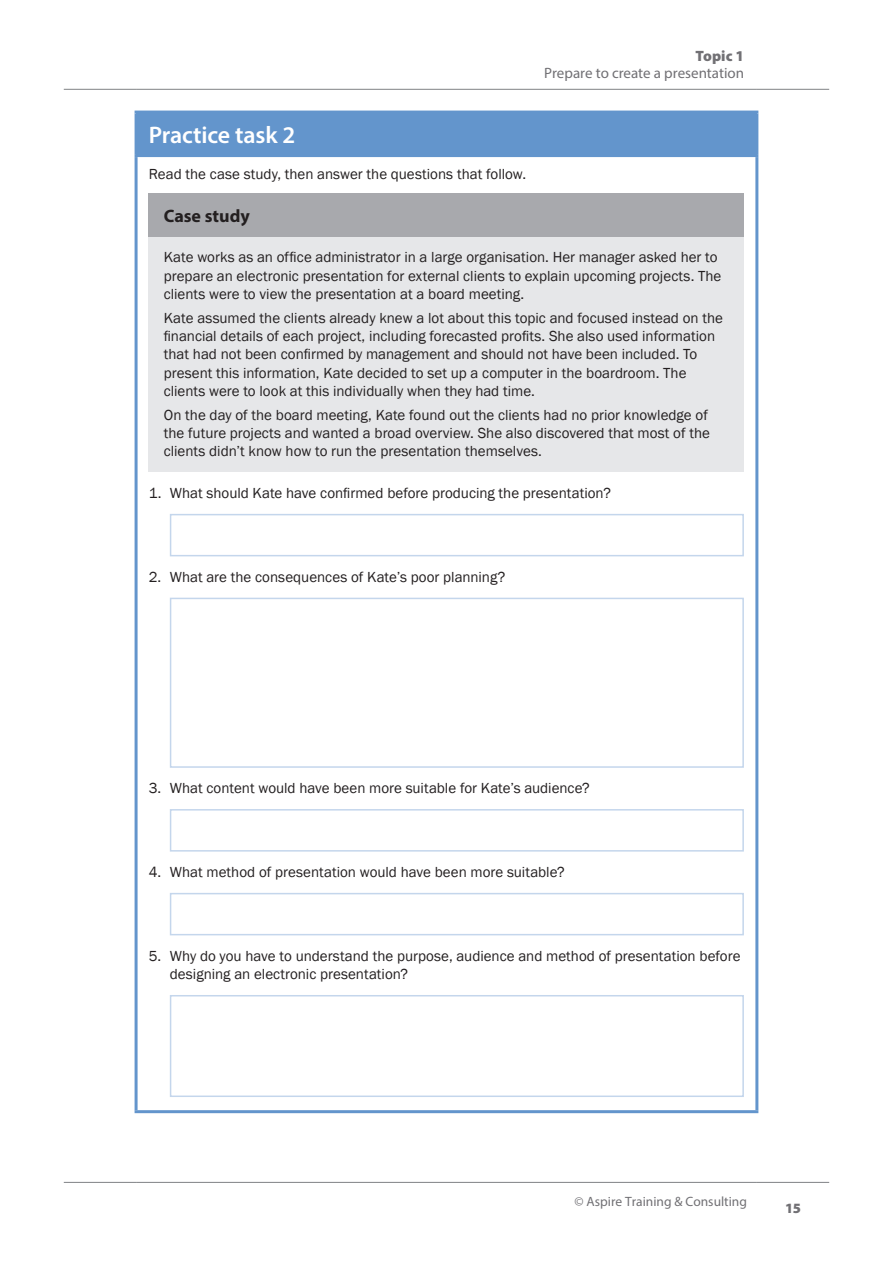
<style>
.page{position:relative;width:893px;height:1263px;background:#fff}
.page>*{position:absolute;margin:0;border:0;box-sizing:border-box;transform-origin:0 0}
.H4_example{font:600 24px "Myriad Pro";letter-spacing:-.01em;color:#fff}
.H5{font:700 18px "Myriad Pro";color:#231f20}
.table_text{font:15px/18.3px "Franklin Gothic";color:#231f20}
.t1{font:15px "Myriad Pro";letter-spacing:-.005em;color:#717074}
.t2{font:900 15px "Myriad Pro";letter-spacing:.005em;color:#717074}
.t3{font:900 14.25px "Myriad Pro";color:#717074}
.t4{font:13.5px "Myriad Pro";color:#717074}
</style>
<div class="page">
<hr style="left:64px;top:1182px;width:72px;height:1px;background:#808285">
<hr style="left:136px;top:1182px;width:621px;height:1px;background:#808285">
<hr style="left:757px;top:1182px;width:72px;height:1px;background:#808285">
<hr style="left:64px;top:89px;width:72px;height:1px;background:#808285">
<hr style="left:136px;top:89px;width:621px;height:1px;background:#808285">
<hr style="left:757px;top:89px;width:72px;height:1px;background:#808285">
<div style="left:136px;top:112px;width:621px;height:44px;background:#6395cc"></div>
<hr style="left:135px;top:111px;width:623px;height:3px;background:#6395cc">
<hr style="left:135px;top:114px;width:3px;height:40px;background:#6395cc">
<hr style="left:755px;top:114px;width:3px;height:40px;background:#6395cc">
<hr style="left:135px;top:154px;width:623px;height:3px;background:#6395cc">
<hr style="left:135px;top:157px;width:3px;height:953px;background:#6395cc">
<hr style="left:755px;top:157px;width:3px;height:953px;background:#6395cc">
<hr style="left:135px;top:1110px;width:623px;height:3px;background:#6395cc">
<div style="left:149px;top:193px;width:595px;height:44px;background:#a8a9ad"></div>
<div style="left:149px;top:237px;width:595px;height:234px;background:#e6e7e9"></div>
<div style="left:170px;top:514px;width:574px;height:42px;border:2px solid #c4d6ec"></div>
<div style="left:170px;top:598px;width:574px;height:170px;border:2px solid #c4d6ec"></div>
<div style="left:170px;top:809px;width:574px;height:42px;border:2px solid #c4d6ec"></div>
<div style="left:170px;top:893px;width:574px;height:42px;border:2px solid #c4d6ec"></div>
<div style="left:170px;top:995px;width:574px;height:102px;border:2px solid #c4d6ec"></div>
<p class="t2" style="left:695px;top:47px;width:50px">Topic 1</p>
<p class="t1" style="left:544px;top:63px;width:201px">Prepare to create a presentation</p>
<h4 class="H4_example" style="left:149px;top:119px;width:148px">Practice task 2</h4>
<p class="table_text" style="left:149px;top:165px;width:379px">Read the case study, then answer the questions that follow.</p>
<p class="H5" style="left:164px;top:204px;width:88px">Case study</p>
<p class="table_text" style="left:164px;top:249px;width:559px">Kate works as an office administrator in a large organisation. Her manager asked her to prepare an electronic presentation for external clients to explain upcoming projects. The clients were to view the presentation at a board meeting.</p>
<p class="table_text" style="left:164px;top:309px;width:561px">Kate assumed the clients already knew a lot about this topic and focused instead on the financial details of each project, including forecasted profits. She also used information that had not been confirmed by management and should not have been included. To present this information, Kate decided to set up a computer in the boardroom. The clients were to look at this individually when they had time.</p>
<p class="table_text" style="left:164px;top:406px;width:548px">On the day of the board meeting, Kate found out the clients had no prior knowledge of the future projects and wanted a broad overview. She also discovered that most of the clients didn’t know how to run the presentation themselves.</p>
<p class="table_text" style="left:149px;top:484px;width:464px">1. What should Kate have confirmed before producing the presentation?</p>
<p class="table_text" style="left:149px;top:568px;width:358px">2. What are the consequences of Kate’s poor planning?</p>
<p class="table_text" style="left:149px;top:780px;width:442px">3. What content would have been more suitable for Kate’s audience?</p>
<p class="table_text" style="left:149px;top:863px;width:417px">4. What method of presentation would have been more suitable?</p>
<p class="table_text" style="left:170px;top:947px;width:572px;text-indent:-21px">5. Why do you have to understand the purpose, audience and method of presentation before designing an electronic presentation?</p>
<p class="t4" style="left:574px;top:1193px;width:174px">© Aspire Training &amp; Consulting</p>
<p class="t3" style="left:785px;top:1200px;width:17px">15</p>
</div>
